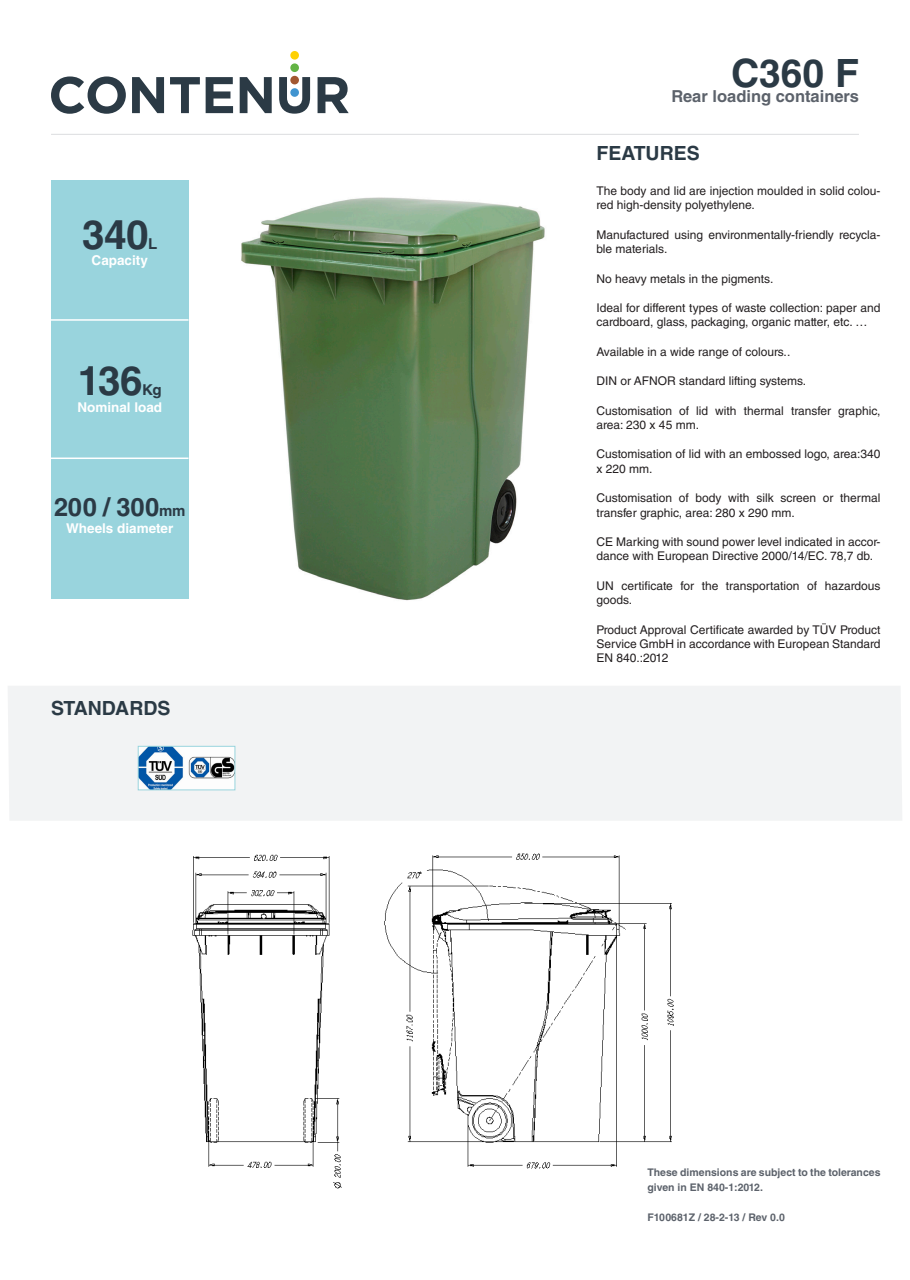
<style>
.page{position:relative;width:910px;height:1280px;background:#fff}
.page>*{position:absolute;margin:0;border:0;box-sizing:border-box;transform-origin:0 0}
.t1{font:700 40.5px "Helvetica LT Std";letter-spacing:-.015em;color:#2b3a45}
.t2{font:700 39px "Helvetica LT Std";color:#2b3a45}
.t3{font:700 25.5px "Helvetica LT Std";letter-spacing:.005em;color:#2b3a45}
.t4{font:700 19.5px "Helvetica LT Std";color:#2b3a45}
.t5{font:700 16.5px "Helvetica LT Std";color:#5c626b}
.t6{font:700 15px "Helvetica LT Std";color:#2b3a45}
.t7{font:700 13.5px "Helvetica LT Std";color:#fff}
.No_Spacing{font:12px/14.4px "Helvetica LT Std";color:#231f20}
.t8{font:700 10.5px/15px "Helvetica LT Std";color:#5c626b}
.s1{font-size:15px}
.s2{font-family:"Arial"}
</style>
<div class="page">
<div style="left:8px;top:686px;width:894px;height:134px;background:#f2f3f4"></div>
<svg style="left:51px;top:76px;width:75px;height:38px"></svg>
<svg style="left:132px;top:77px;width:32px;height:36px"></svg>
<svg style="left:170px;top:77px;width:30px;height:36px"></svg>
<svg style="left:206px;top:77px;width:27px;height:36px"></svg>
<svg style="left:240px;top:77px;width:32px;height:36px"></svg>
<svg style="left:318px;top:77px;width:31px;height:36px"></svg>
<svg style="left:279px;top:77px;width:31px;height:37px"></svg>
<div style="left:290px;top:63px;width:9px;height:9px;background:#63b445;border-radius:50%"></div>
<div style="left:290px;top:51px;width:9px;height:9px;background:#fed105;border-radius:50%"></div>
<div style="left:290px;top:88px;width:9px;height:9px;background:#4194d0;border-radius:50%"></div>
<img style="left:241px;top:197px;width:304px;height:404px">
<div style="left:51px;top:180px;width:138px;height:418px;background:#99d4dd"></div>
<hr style="left:48px;top:457px;width:141px;height:2px;background:#fff">
<hr style="left:48px;top:319px;width:141px;height:2px;background:#fff">
<img style="left:192px;top:853px;width:482px;height:336px">
<hr style="left:51px;top:134px;width:808px;height:1px;background:#dcdddf">
<img style="left:140px;top:748px;width:93px;height:40px">
<div style="left:138px;top:746px;width:97px;height:44px;border:1px solid #99d4dd"></div>
<p class="t1" style="left:82px;top:210px;width:68px">340</p>
<p class="t6" style="left:148px;top:234px;width:11px">L</p>
<p class="t7" style="left:92px;top:252px;width:58px">Capacity</p>
<p class="t1" style="left:78px;top:356px;width:66px">136</p>
<p class="t6" style="left:142px;top:381px;width:21px">Kg</p>
<p class="t7" style="left:77px;top:399px;width:86px">Nominal load</p>
<p class="t3" style="left:54px;top:491px;width:133px">200 / 300<span class="s1">mm</span></p>
<p class="t7" style="left:66px;top:520px;width:109px">Wheels diameter</p>
<p class="t4" style="left:51px;top:696px;width:121px">STANDARDS</p>
<p class="t2" style="left:731px;top:49px;width:129px">C360 F</p>
<p class="t5" style="left:672px;top:86px;width:189px">Rear loading containers</p>
<p class="t4" style="left:596px;top:141px;width:105px">FEATURES</p>
<p class="No_Spacing" style="left:596px;top:184px;width:286px">The body and lid are injection moulded in solid colou&shy;red high-density polyethylene.</p>
<p class="No_Spacing" style="left:596px;top:227px;width:286px">Manufactured using environmentally-friendly recycla&shy;ble materials.</p>
<p class="No_Spacing" style="left:596px;top:271px;width:178px">No heavy metals in the pigments.</p>
<p class="No_Spacing" style="left:596px;top:301px;width:286px"><span class="s2">I</span>deal for different types of waste collection: paper and cardboard, glass, packaging, organic matter, etc. …</p>
<p class="No_Spacing" style="left:596px;top:344px;width:195px">Available in a wide range of colours..</p>
<p class="No_Spacing" style="left:596px;top:374px;width:211px">DIN or AFNOR standard lifting systems.</p>
<p class="No_Spacing" style="left:596px;top:403px;width:286px">Customisation of lid with thermal transfer graphic, area: 230 x 45 mm.</p>
<p class="No_Spacing" style="left:596px;top:447px;width:286px">Customisation of lid with an embossed logo, area:340 x 220 mm.</p>
<p class="No_Spacing" style="left:596px;top:491px;width:286px">Customisation of body with silk screen or thermal transfer graphic, area: 280 x 290 mm.</p>
<p class="No_Spacing" style="left:596px;top:535px;width:286px">CE Marking with sound power level indicated in accor&shy;dance with European Directive 2000/14/EC. 78,7 db.</p>
<p class="No_Spacing" style="left:596px;top:578px;width:286px">UN certificate for the transportation of hazardous goods.</p>
<p class="No_Spacing" style="left:596px;top:622px;width:286px;text-align:justify">Product Approval Certificate awarded by TÜV Product Service GmbH in accordance with European Standard EN 840.:2012</p>
<p class="t8" style="left:647px;top:1164px;width:235px">These dimensions are subject to the tolerances given in EN 840-1:2012.</p>
<p class="t8" style="left:647px;top:1209px;width:139px">F100681Z / 28-2-13 / Rev 0.0</p>
</div>
